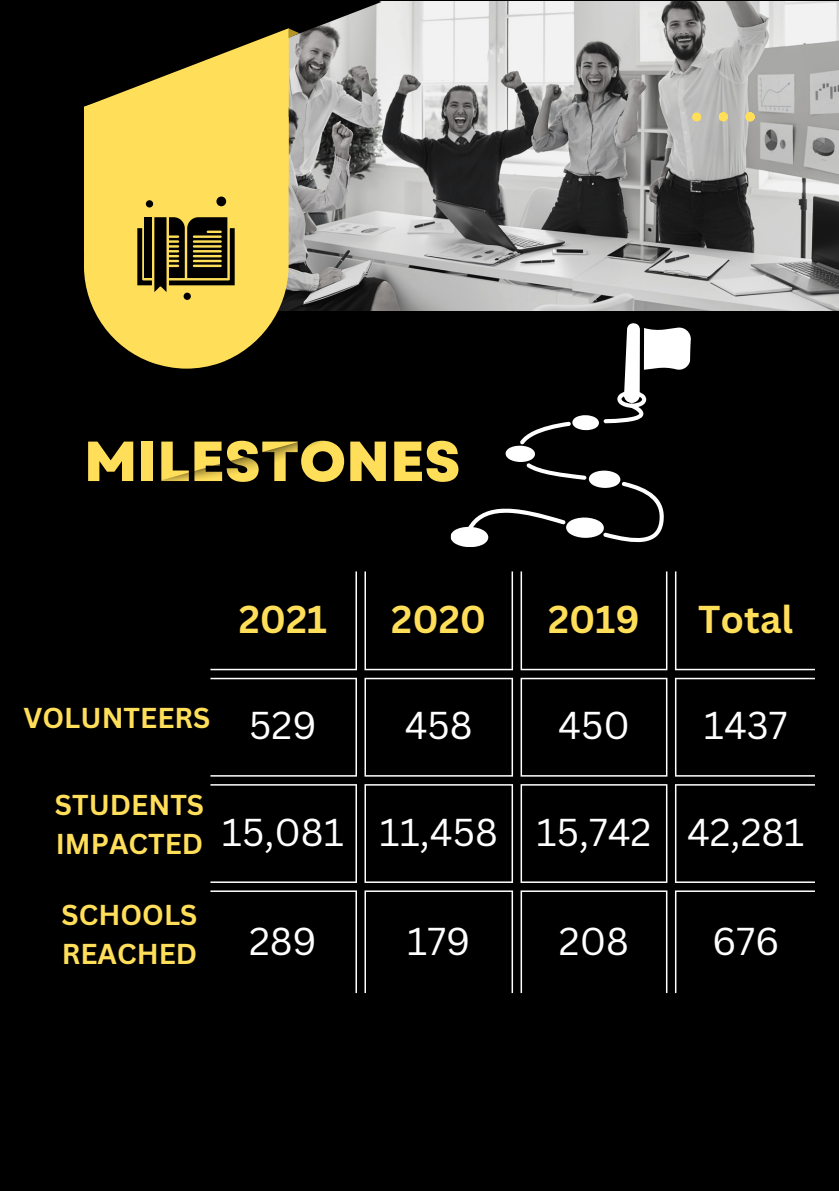
<style>
.page{position:relative;width:839px;height:1191px;background:#fff}
.page>*{position:absolute;margin:0;border:0;box-sizing:border-box;transform-origin:0 0}
.t1{font:800 56.4px "Garet";color:#ffde59}
.t2{font:37.8px "Canva Sans";color:#fff}
.t3{font:700 37.8px "Canva Sans";color:#ffde59}
.t4{font:700 28px/39px "Canva Sans";color:#ffde59}
</style>
<div class="page">
<div style="left:0;top:0;width:838px;height:1191px;background:#000"></div>
<img style="left:288px;top:2px;width:550px;height:309px">
<svg style="left:288px;top:1px;width:93px;height:147px;background:#898988"></svg>
<svg style="left:84px;top:185px;width:204px;height:184px"></svg>
<svg style="left:84px;top:28px;width:215px;height:157px"></svg>
<svg style="left:692px;top:113px;width:9px;height:8px"></svg>
<svg style="left:718px;top:112px;width:9px;height:9px"></svg>
<svg style="left:745px;top:112px;width:9px;height:9px"></svg>
<hr style="left:355px;top:571px;width:2px;height:98px;background:#fff">
<hr style="left:210px;top:669px;width:147px;height:1px;background:#fff">
<hr style="left:364px;top:571px;width:2px;height:98px;background:#fff">
<hr style="left:511px;top:571px;width:2px;height:98px;background:#fff">
<hr style="left:364px;top:669px;width:149px;height:1px;background:#fff">
<hr style="left:520px;top:571px;width:2px;height:98px;background:#fff">
<hr style="left:666px;top:571px;width:1px;height:98px;background:#fff">
<hr style="left:520px;top:669px;width:147px;height:1px;background:#fff">
<hr style="left:675px;top:571px;width:1px;height:98px;background:#fff">
<hr style="left:675px;top:669px;width:139px;height:1px;background:#fff">
<hr style="left:355px;top:679px;width:2px;height:96px;background:#fff">
<hr style="left:210px;top:678px;width:147px;height:1px;background:#fff">
<hr style="left:210px;top:775px;width:147px;height:2px;background:#fff">
<hr style="left:364px;top:679px;width:2px;height:96px;background:#fff">
<hr style="left:511px;top:679px;width:2px;height:96px;background:#fff">
<hr style="left:364px;top:678px;width:149px;height:1px;background:#fff">
<hr style="left:364px;top:775px;width:149px;height:2px;background:#fff">
<hr style="left:520px;top:679px;width:2px;height:96px;background:#fff">
<hr style="left:666px;top:679px;width:1px;height:96px;background:#fff">
<hr style="left:520px;top:678px;width:147px;height:1px;background:#fff">
<hr style="left:520px;top:775px;width:147px;height:2px;background:#fff">
<hr style="left:675px;top:679px;width:1px;height:96px;background:#fff">
<hr style="left:675px;top:678px;width:139px;height:1px;background:#fff">
<hr style="left:675px;top:775px;width:139px;height:2px;background:#fff">
<hr style="left:355px;top:786px;width:2px;height:95px;background:#fff">
<hr style="left:210px;top:784px;width:147px;height:2px;background:#fff">
<hr style="left:210px;top:881px;width:147px;height:2px;background:#fff">
<hr style="left:364px;top:786px;width:2px;height:95px;background:#fff">
<hr style="left:511px;top:786px;width:2px;height:95px;background:#fff">
<hr style="left:364px;top:784px;width:149px;height:2px;background:#fff">
<hr style="left:364px;top:881px;width:149px;height:2px;background:#fff">
<hr style="left:520px;top:786px;width:2px;height:95px;background:#fff">
<hr style="left:666px;top:786px;width:1px;height:95px;background:#fff">
<hr style="left:520px;top:784px;width:147px;height:2px;background:#fff">
<hr style="left:520px;top:881px;width:147px;height:2px;background:#fff">
<hr style="left:675px;top:786px;width:1px;height:95px;background:#fff">
<hr style="left:675px;top:784px;width:139px;height:2px;background:#fff">
<hr style="left:675px;top:881px;width:139px;height:2px;background:#fff">
<hr style="left:355px;top:892px;width:2px;height:101px;background:#fff">
<hr style="left:210px;top:890px;width:147px;height:2px;background:#fff">
<hr style="left:364px;top:892px;width:2px;height:101px;background:#fff">
<hr style="left:511px;top:892px;width:2px;height:101px;background:#fff">
<hr style="left:364px;top:890px;width:149px;height:2px;background:#fff">
<hr style="left:520px;top:892px;width:2px;height:101px;background:#fff">
<hr style="left:666px;top:892px;width:1px;height:101px;background:#fff">
<hr style="left:520px;top:890px;width:147px;height:2px;background:#fff">
<hr style="left:675px;top:892px;width:1px;height:101px;background:#fff">
<hr style="left:675px;top:890px;width:139px;height:2px;background:#fff">
<div style="left:84px;top:146px;width:204px;height:204px;background:#ffde59;border-radius:50%"></div>
<svg style="left:110px;top:196px;width:153px;height:150px"></svg>
<svg style="left:450px;top:323px;width:241px;height:224px"></svg>
<p class="t1" style="left:84px;top:421px;width:378px">MILESTONES</p>
<p class="t3" style="left:239px;top:593px;width:90px">2021</p>
<p class="t3" style="left:391px;top:593px;width:96px">2020</p>
<p class="t3" style="left:548px;top:593px;width:93px">2019</p>
<p class="t3" style="left:698px;top:593px;width:96px">Total</p>
<p class="t4" style="left:24px;top:698px;width:188px">VOLUNTEERS</p>
<p class="t2" style="left:249px;top:699px;width:69px">529</p>
<p class="t2" style="left:405px;top:699px;width:70px">458</p>
<p class="t2" style="left:558px;top:699px;width:73px">450</p>
<p class="t2" style="left:704px;top:699px;width:85px">1437</p>
<p class="t4" style="left:55px;top:785px;width:151px">STUDENTS<br>IMPACTED</p>
<p class="t4" style="left:62px;top:895px;width:137px">SCHOOLS</p>
<p class="t4" style="left:62px;top:934px;width:137px">REACHED</p>
<p class="t2" style="left:222px;top:805px;width:123px">15,081</p>
<p class="t2" style="left:379px;top:805px;width:120px">11,458</p>
<p class="t2" style="left:536px;top:805px;width:116px">15,742</p>
<p class="t2" style="left:687px;top:805px;width:119px">42,281</p>
<p class="t2" style="left:249px;top:915px;width:69px">289</p>
<p class="t2" style="left:407px;top:915px;width:65px">179</p>
<p class="t2" style="left:559px;top:915px;width:72px">208</p>
<p class="t2" style="left:712px;top:915px;width:69px">676</p>
</div>
